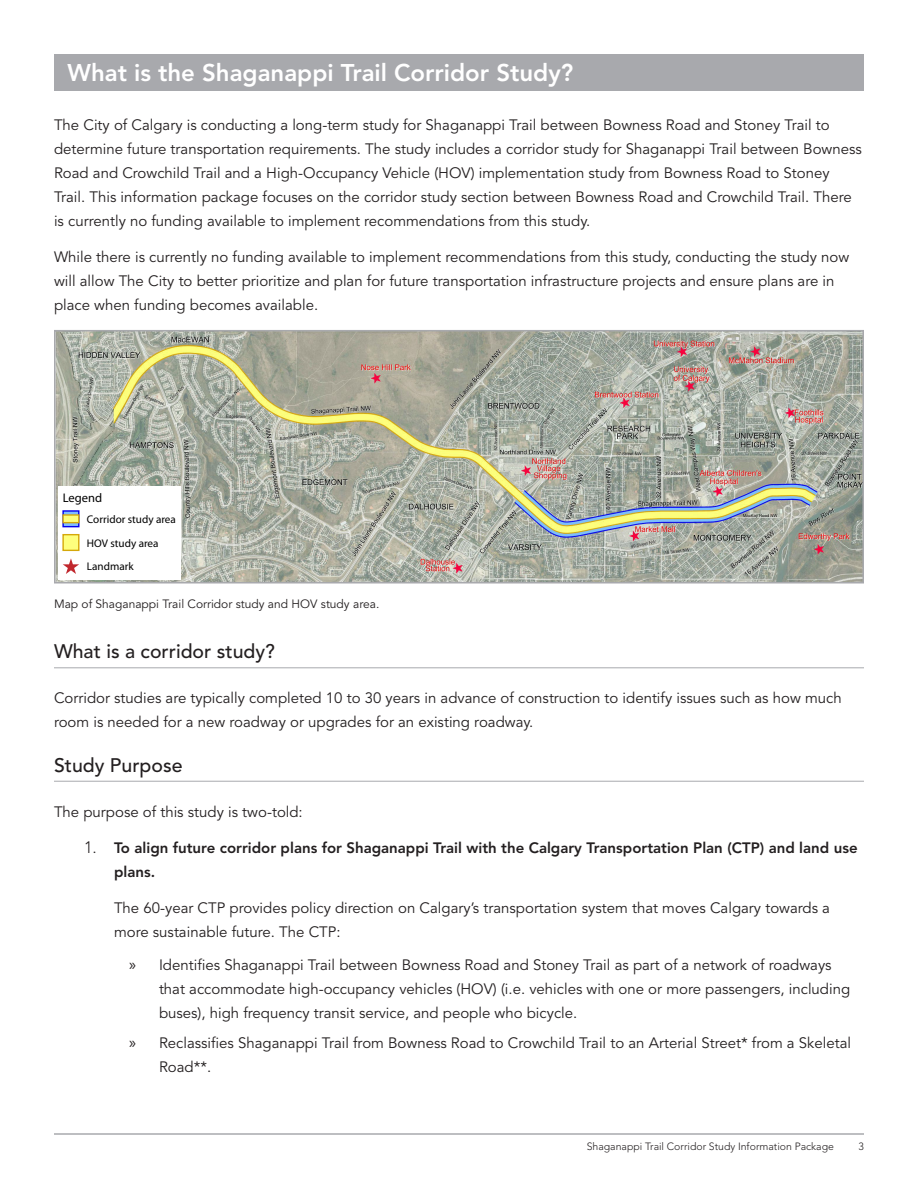
<style>
.page{position:relative;width:918px;height:1188px;background:#fff}
.page>*{position:absolute;margin:0;border:0;box-sizing:border-box;transform-origin:0 0}
.SectionHeader{font:800 24px "Avenir";color:#fff}
.MainHeader{font:500 19.5px "Avenir";color:#231f20}
.MainText{font:15px/24px "Avenir LT Std";color:#231f20}
._2LevelBullets{font:15px/24px "Avenir LT Std";color:#231f20}
.MainNoNumbers{font:15px/24px "Avenir LT Std";color:#231f20}
.MainNumbers{font:800 15px/24px "Avenir LT Std";color:#231f20}
.t1{font:12.6px "Myriad Pro";color:#000}
.CaptionText{font:12px "Avenir LT Std";color:#231f20}
.t2{font:11.1px/23.7px "Myriad Pro";color:#000}
.CaptionText-2{font:300 10.5px "Avenir LT Std";color:#231f20}
.s1{font-weight:300;font-size:16.5px}
.s2{font-family:"Myriad Pro";font-size:16.5px}
</style>
<div class="page">
<hr style="left:54px;top:1133px;width:810px;height:2px;background:#a8a9ad">
<hr style="left:54px;top:667px;width:810px;height:1px;background:#a8a9ad">
<hr style="left:54px;top:781px;width:810px;height:1px;background:#a8a9ad">
<div style="left:54px;top:54px;width:810px;height:36px;background:#a8a9ad"></div>
<img style="left:57px;top:333px;width:804px;height:248px">
<div style="left:58px;top:486px;width:123px;height:94px;background:#fff"></div>
<svg style="left:64px;top:512px;width:14px;height:13px"></svg>
<div style="left:62px;top:510px;width:18px;height:17px;border:1px solid #0300ec"></div>
<div style="left:63px;top:515px;width:16px;height:8px;background:#feff7d"></div>
<div style="left:62px;top:514px;width:18px;height:9px;border:1px solid #d5a80a"></div>
<div style="left:63px;top:535px;width:16px;height:15px;background:#feff7d"></div>
<div style="left:62px;top:534px;width:18px;height:17px;border:1px solid #d5a80a"></div>
<svg style="left:63px;top:558px;width:16px;height:16px"></svg>
<div style="left:54px;top:330px;width:810px;height:254px;border:2px solid #a8a9ad"></div>
<p class="SectionHeader" style="left:68px;top:59px;width:482px">About the Shaganap i Trail Corridor Study</p>
<p class="MainText" style="left:54px;top:113px;width:809px">The City of Calgary is conducting a long-term study for Shaganappi Trail between Bowness Road and Stoney Trail to determine future transportation requirements. The study includes a corridor study for Shaganappi Trail between Bowness Road and Crowchild Trail and a High-Occupancy Vehicle (HOV) implementation study from Bowness Road to Stoney Trail. This information package focuses on the corridor study section between Bowness Road and Crowchild Trail. There is currently no funding available to implement recommendations from this study.</p>
<p class="MainText" style="left:54px;top:245px;width:797px">While there is currently no funding available to implement recommendations from this study, conducting the study now will allow The City to better prioritize and plan for future transportation infrastructure projects and ensure plans are in place when funding becomes available.</p>
<p class="SectionHeader" style="left:68px;top:59px;width:507px">What is the Shaganappi Trail Corridor Study?</p>
<p class="SectionHeader" style="left:203px;top:59px;width:52px">tudy</p>
<p class="t1" style="left:63px;top:490px;width:41px">Legend</p>
<p class="t2" style="left:87px;top:507px;width:90px">Corridor study area<br>HOV study area<br>Landmark</p>
<p class="CaptionText" style="left:54px;top:597px;width:327px">Map of Shaganappi Trail Corridor study and HOV study area.</p>
<p class="MainHeader" style="left:54px;top:640px;width:223px">What is a corridor study?</p>
<p class="MainText" style="left:54px;top:687px;width:789px">Corridor studies are typically completed 10 to 30 years in advance of construction to identify issues such as how much room is needed for a new roadway or upgrades for an existing roadway.</p>
<p class="MainHeader" style="left:54px;top:754px;width:130px">Study Purpose</p>
<p class="MainText" style="left:54px;top:800px;width:250px">The purpose of this study is two-told:</p>
<p class="MainNumbers" style="left:114px;top:836px;width:745px;text-indent:-30px"><span class="s1">1.</span> To align future corridor plans for Shaganappi Trail with the Calgary Transportation Plan (CTP) and land use plans.</p>
<p class="MainNoNumbers" style="left:114px;top:896px;width:718px">The 60-year CTP provides policy direction on Calgary’s transportation system that moves Calgary towards a more sustainable future. The CTP:</p>
<p class="_2LevelBullets" style="left:159px;top:953px;width:693px;text-indent:-30px"><span class="s2">»</span> Identifies Shaganappi Trail between Bowness Road and Stoney Trail as part of a network of roadways that accommodate high-occupancy vehicles (HOV) (i.e. vehicles with one or more passengers, including buses), high frequency transit service, and people who bicycle.</p>
<p class="_2LevelBullets" style="left:159px;top:1031px;width:694px;text-indent:-30px"><span class="s2">»</span> Reclassifies Shaganappi Trail from Bowness Road to Crowchild Trail to an Arterial Street* from a Skeletal<br>Road**.</p>
<p class="CaptionText-2" style="left:587px;top:1140px;width:249px">Shaganappi Trail Corridor Study Information Package</p>
<p class="CaptionText-2" style="left:859px;top:1140px;width:7px">3</p>
</div>
